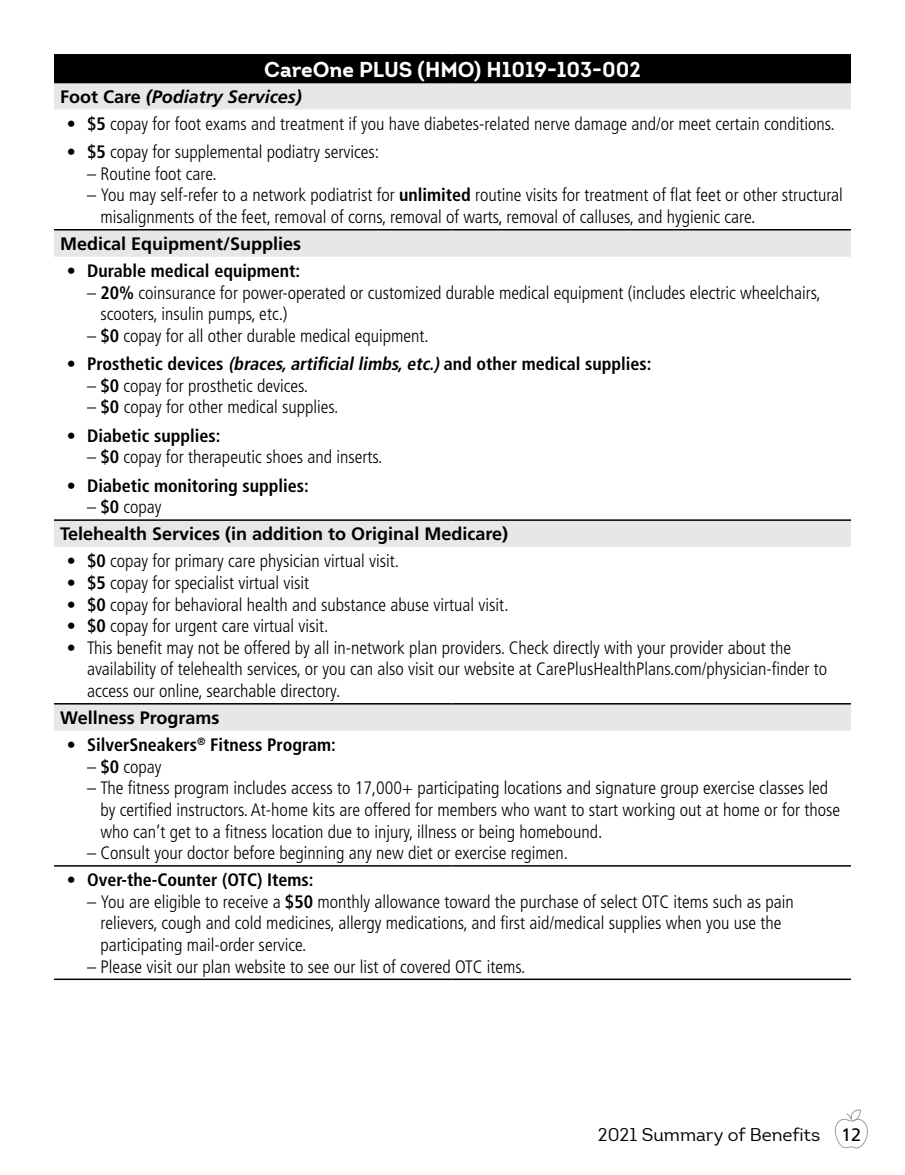
<style>
.page{position:relative;width:905px;height:1175px;background:#fff}
.page>*{position:absolute;margin:0;border:0;box-sizing:border-box;transform-origin:0 0}
.Sec_Tittles{font:700 21px "Intro";color:#fff}
.t1{font:300 condensed 18px/21.6px "Frutiger";color:#000}
.t2{font:700 condensed 18px "Frutiger";color:#000}
.t3{font:700 18px "Frutiger";color:#000}
.t4{font:italic 700 18px "Frutiger";color:#000}
.t5{font:18px "Intro";color:#000}
.s1{font-style:normal}
.s2{font-weight:700}
.s3{font-style:italic}
.s4{font-family:"Frutiger"}
</style>
<div class="page">
<svg style="left:834px;top:1109px;width:34px;height:39px"></svg>
<div style="left:54px;top:55px;width:796px;height:27px;background:#000"></div>
<svg style="left:54px;top:83px;width:796px;height:647px"></svg>
<hr style="left:54px;top:54px;width:398px;height:2px;background:#000">
<hr style="left:452px;top:54px;width:398px;height:2px;background:#000">
<hr style="left:54px;top:82px;width:398px;height:1px;background:#000">
<hr style="left:452px;top:82px;width:398px;height:1px;background:#000">
<hr style="left:54px;top:229px;width:398px;height:1px;background:#000">
<hr style="left:452px;top:229px;width:398px;height:1px;background:#000">
<hr style="left:54px;top:519px;width:398px;height:2px;background:#000">
<hr style="left:452px;top:519px;width:398px;height:2px;background:#000">
<hr style="left:54px;top:703px;width:398px;height:1px;background:#000">
<hr style="left:452px;top:703px;width:398px;height:1px;background:#000">
<hr style="left:54px;top:865px;width:398px;height:1px;background:#000">
<hr style="left:452px;top:865px;width:398px;height:1px;background:#000">
<hr style="left:54px;top:978px;width:398px;height:2px;background:#000">
<hr style="left:452px;top:978px;width:398px;height:2px;background:#000">
<p class="Sec_Tittles" style="left:264px;top:56px;width:378px">CareOne PLUS (HMO) H1019-103-002</p>
<p class="t4" style="left:60px;top:86px;width:243px"><span class="s1">Foot Care</span> (Podiatry Services)</p>
<p class="t1" style="left:67px;top:113px;width:769px"><span class="s2">• $5</span> copay for foot exams and treatment if you have diabetes-related nerve damage and/or meet certain conditions.</p>
<p class="t1" style="left:67px;top:141px;width:314px"><span class="s2">• $5</span> copay for supplemental podiatry services:</p>
<p class="t1" style="left:87px;top:163px;width:131px">– Routine foot care.</p>
<p class="t1" style="left:100px;top:185px;width:743px;text-indent:-14px">– You may self-refer to a network podiatrist for <span class="s2">unlimited</span> routine visits for treatment of flat feet or other structural misalignments of the feet, removal of corns, removal of warts, removal of calluses, and hygienic care.</p>
<p class="t3" style="left:60px;top:233px;width:243px">Medical Equipment/Supplies</p>
<p class="t2" style="left:67px;top:260px;width:235px">• Durable medical equipment:</p>
<p class="t1" style="left:100px;top:282px;width:721px;text-indent:-14px">– <span class="s2">20%</span> coinsurance for power-operated or customized durable medical equipment (includes electric wheelchairs, scooters, insulin pumps, etc.)</p>
<p class="t1" style="left:87px;top:325px;width:343px">– <span class="s2">$0</span> copay for all other durable medical equipment.</p>
<p class="t2" style="left:67px;top:353px;width:586px">• Prosthetic devices <span class="s3">(braces,artificiallimbs,etc.)</span>and other medical supplies:</p>
<p class="t1" style="left:87px;top:375px;width:222px">– <span class="s2">$0</span> copay for prosthetic devices.</p>
<p class="t1" style="left:87px;top:396px;width:253px">– <span class="s2">$0</span> copay for other medical supplies.</p>
<p class="t2" style="left:67px;top:425px;width:155px">• Diabetic supplies:</p>
<p class="t1" style="left:87px;top:446px;width:297px">– <span class="s2">$0</span> copay for therapeutic shoes and inserts.</p>
<p class="t2" style="left:67px;top:475px;width:244px">• Diabetic monitoring supplies:</p>
<p class="t1" style="left:87px;top:496px;width:76px">– <span class="s2">$0</span> copay</p>
<p class="t3" style="left:60px;top:523px;width:449px">Telehealth Services (in addition to Original Medicare)</p>
<p class="t1" style="left:67px;top:550px;width:334px"><span class="s2">• $0</span> copay for primary care physician virtual visit.</p>
<p class="t1" style="left:67px;top:572px;width:244px"><span class="s2">• $5</span> copay for specialist virtual visit</p>
<p class="t1" style="left:67px;top:594px;width:443px"><span class="s2">• $0</span> copay for behavioral health and substance abuse virtual visit.</p>
<p class="t1" style="left:67px;top:615px;width:263px"><span class="s2">• $0</span> copay for urgent care virtual visit.</p>
<p class="t1" style="left:87px;top:637px;width:741px;text-indent:-20px">• This benefit may not be offered by all in-network plan providers. Check directly with your provider about the availability of telehealth services, or you can also visit our website at CarePlusHealthPlans.com/physician-finder to access our online, searchable directory.</p>
<p class="t3" style="left:60px;top:707px;width:161px">Wellness Programs</p>
<p class="t2" style="left:67px;top:734px;width:271px">• SilverSneakers<sup>®</sup> Fitness Program:</p>
<p class="t1" style="left:87px;top:756px;width:76px">– <span class="s2">$0</span> copay</p>
<p class="t1" style="left:100px;top:777px;width:741px;text-indent:-14px">– The fitness program includes access to 17,000+ participating locations and signature group exercise classes led by certified instructors. At-home kits are offered for members who want to start working out at home or for those who can’t get to a fitness location due to injury, illness or being homebound.</p>
<p class="t1" style="left:87px;top:842px;width:482px">– Consult your doctor before beginning any new diet or exercise regimen.</p>
<p class="t2" style="left:67px;top:869px;width:248px">• Over-the-Counter (OTC) Items:</p>
<p class="t1" style="left:100px;top:891px;width:694px;text-indent:-14px">– You are eligible to receive a <span class="s2">$50</span> monthly allowance toward the purchase of select OTC items such as pain relievers, cough and cold medicines, allergy medications, and first aid/medical supplies when you use the participating mail-order service.</p>
<p class="t1" style="left:87px;top:955px;width:440px">– Please visit our plan website to see our list of covered OTC items.</p>
<p class="t5" style="left:598px;top:1123px;width:265px">2021 Summary of Benefits <span class="s4">12</span></p>
</div>
